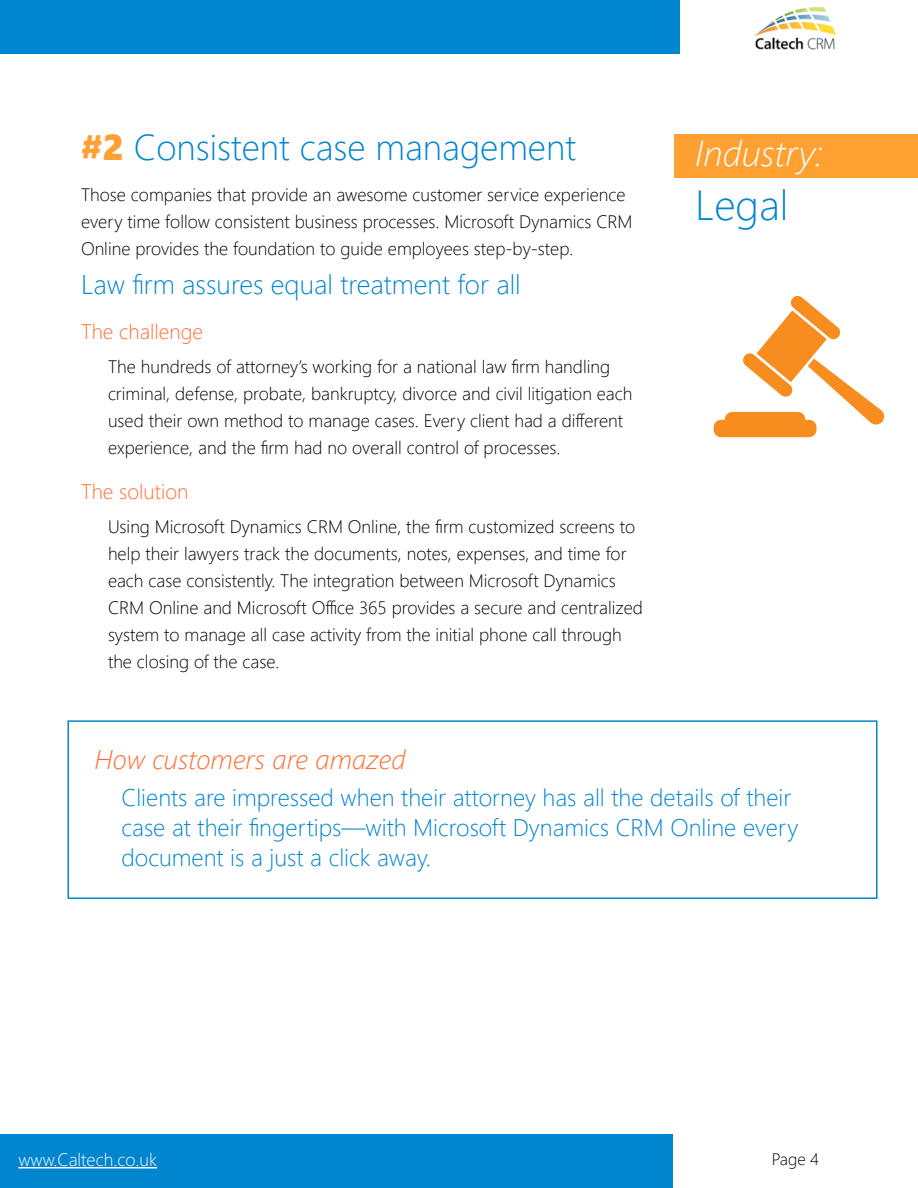
<style>
.page{position:relative;width:918px;height:1188px;background:#fff}
.page>*{position:absolute;margin:0;border:0;box-sizing:border-box;transform-origin:0 0}
.t1{font:300 42px "Segoe UI";color:#0085cf}
.t2{font:300 36px "Segoe UI";color:#0085cf}
.t3{font:italic 300 36px "Segoe UI";color:#fff}
.t4{font:300 27px "Segoe UI";color:#0085cf}
.t5{font:italic 300 27px "Segoe UI";color:#ff6d30}
.t6{font:300 24px/30px "Segoe UI";color:#0085cf}
.t7{font:300 21px "Segoe UI";color:#ff6d30}
.t8{font:300 18px/27px "Segoe UI";color:#000}
.t9{font:300 18px "Segoe UI";color:#fff}
.t10{font:300 16.5px "Segoe UI";color:#000}
.s1{font-family:"Segoe UI Black";font-weight:400;color:#ffa032}
</style>
<div class="page">
<div style="left:0;top:1134px;width:673px;height:54px;background:#0085cf"></div>
<div style="left:0;top:0;width:679px;height:54px;background:#0085cf"></div>
<hr style="left:18px;top:1167px;width:139px;height:1px;background:#fff">
<div style="left:675px;top:134px;width:243px;height:43px;background:#ffa032"></div>
<img style="left:754px;top:7px;width:82px;height:42px">
<svg style="left:714px;top:296px;width:171px;height:141px"></svg>
<div style="left:68px;top:720px;width:810px;height:179px;border:2px solid #0089c8"></div>
<h2 class="t2" style="left:81px;top:118px;width:497px"><span class="s1">#2</span> Consistent case management</h2>
<p class="t8" style="left:81px;top:180px;width:553px">Those companies that provide an awesome customer service experience every time follow consistent business processes. Microsoft Dynamics CRM<br>Online provides the foundation to guide employees step-by-step.</p>
<h3 class="t4" style="left:81px;top:262px;width:441px">Law firm assures equal treatment for all</h3>
<p class="t7" style="left:81px;top:315px;width:124px">The challenge</p>
<p class="t8" style="left:108px;top:352px;width:526px">The hundreds of attorney’s working for a national law firm handling criminal, defense, probate, bankruptcy, divorce and civil litigation each used their own method to manage cases. Every client had a different experience, and the firm had no overall control of processes.</p>
<p class="t7" style="left:81px;top:475px;width:109px">The solution</p>
<p class="t8" style="left:108px;top:512px;width:536px">Using Microsoft Dynamics CRM Online, the firm customized screens to help their lawyers track the documents, notes, expenses, and time for each case consistently. The integration between Microsoft Dynamics CRM Online and Microsoft Office 365 provides a secure and centralized system to manage all case activity from the initial phone call through the closing of the case.</p>
<h2 class="t3" style="left:695px;top:128px;width:129px">Industry:</h2>
<h1 class="t1" style="left:695px;top:171px;width:95px">Legal</h1>
<h3 class="t5" style="left:94px;top:741px;width:313px">How customers are amazed</h3>
<h3 class="t6" style="left:122px;top:781px;width:678px">Clients are impressed when their attorney has all the details of their case at their fingertips—with Microsoft Dynamics CRM Online every document is a just a click away.</h3>
<p class="t9" style="left:18px;top:1145px;width:140px">www.Caltech.co.uk</p>
<p class="t10" style="left:772px;top:1146px;width:49px">Page 4</p>
</div>
